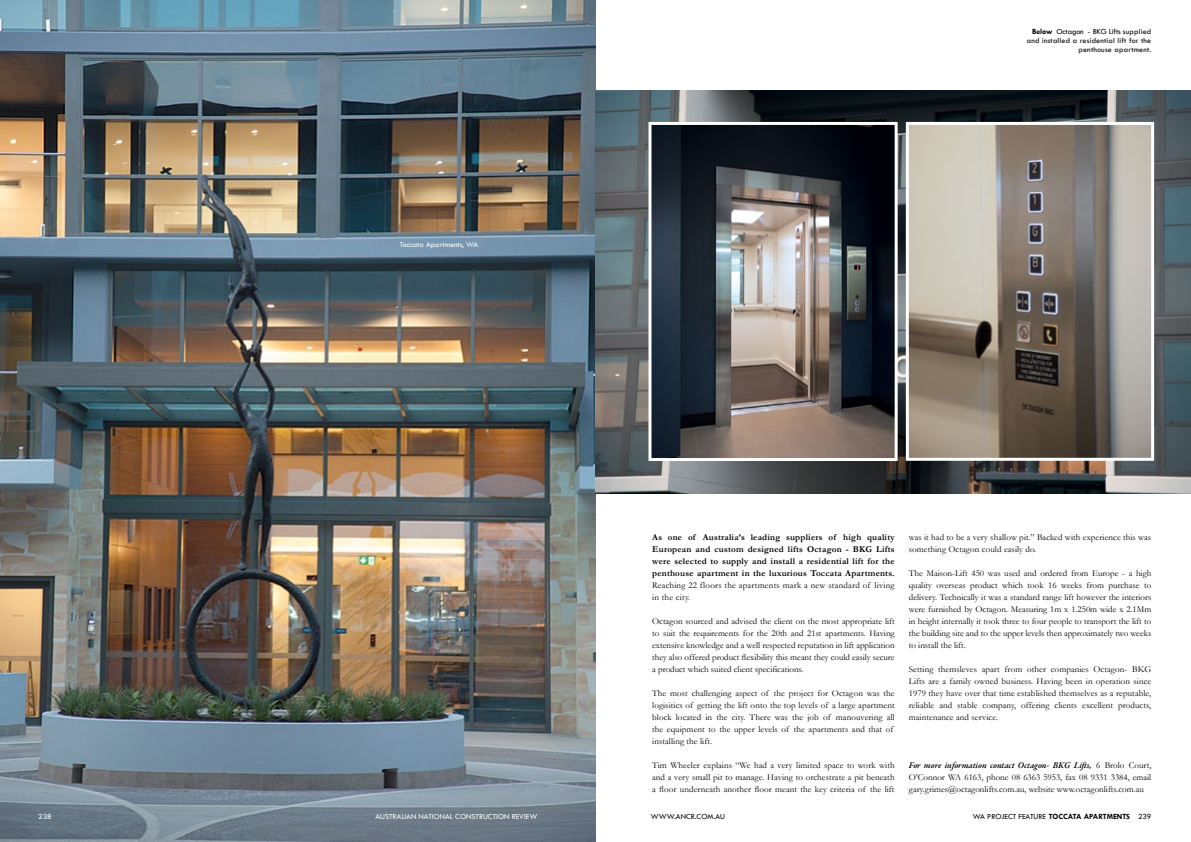
<style>
.page{position:relative;width:1191px;height:842px;background:#fff}
.page>*{position:absolute;margin:0;border:0;box-sizing:border-box;transform-origin:0 0}
.t1{font:9px/12px "Garamond";letter-spacing:.01em;color:#000}
.t2{font:700 9px/12px "Garamond";letter-spacing:.025em;color:#000;text-align:justify}
.t3{font:italic 600 9px "Garamond Premr Pro";color:#000}
.t4{font:8px/9px "Tw Cen";letter-spacing:.025em;color:#000;text-align:right}
.t5{font:8px "Tw Cen";color:#fff}
.t6{font:8px "Tw Cen";color:#000}
.s1{font-weight:700}
.s2{font-family:"Garamond";font-weight:400;font-style:normal}
</style>
<div class="page">
<img style="left:0;top:0;width:595px;height:842px">
<img style="left:595px;top:91px;width:596px;height:402px">
<svg style="left:904px;top:120px;width:251px;height:342px;background:#948c83"></svg>
<svg style="left:647px;top:120px;width:252px;height:342px;background:#575759"></svg>
<p class="t5" style="left:400px;top:240px;width:80px">Toccata Apartments, WA</p>
<p class="t4" style="left:1026px;top:27px;width:126px"><span class="s1">BELOW</span> Octagon - BKG Lifts supplied and installed a residential lift for the penthouse apartment.</p>
<p class="t5" style="left:38px;top:811px;width:15px">238</p>
<p class="t5" style="left:375px;top:811px;width:163px">AUSTRALIAN NATIONAL CONSTRUCTION REVIEW</p>
<p class="t2" style="left:652px;top:531px;width:244px">As one of Australia’s leading suppliers of high quality European and custom designed lifts Octagon - BKG Lifts were selected to supply and install a residential lift for the penthouse apartment in the luxurious Toccata Apartments.</p>
<p class="t1" style="left:652px;top:579px;width:244px">Reaching 22 floors the apartments mark a new standard of living in the city.</p>
<p class="t1" style="left:652px;top:615px;width:244px;text-align:justify">Octagon sourced and advised the client on the most appropriate lift to suit the requirements for the 20th and 21st apartments. Having extensive knowledge and a well respected reputation in lift application they also offered product flexibility this meant they could easily secure a product which suited client specifications.</p>
<p class="t1" style="left:652px;top:687px;width:244px">The most challenging aspect of the project for Octagon was the logisitics of getting the lift onto the top levels of a large apartment block located in the city. There was the job of manouvering all the equipment to the upper levels of the apartments and that of installing the lift.</p>
<p class="t1" style="left:652px;top:759px;width:244px;text-align:justify">Tim Wheeler explains “We had a very limited space to work with and a very small pit to manage. Having to orchestrate a pit beneath a floor underneath another floor meant the key criteria of the lift</p>
<p class="t1" style="left:909px;top:531px;width:244px">was it had to be a very shallow pit.” Backed with experience this was something Octagon could easily do.</p>
<p class="t1" style="left:909px;top:567px;width:244px;text-align:justify">The Maison-Lift 450 was used and ordered from Europe - a high quality overseas product which took 16 weeks from purchase to delivery. Technically it was a standard range lift however the interiors were furnished by Octagon. Measuring 1m x 1.250m wide x 2.1Mm in height internally it took three to four people to transport the lift to the building site and to the upper levels then approximately two weeks to install the lift.</p>
<p class="t1" style="left:909px;top:663px;width:244px;text-align:justify">Setting themsleves apart from other companies Octagon- BKG Lifts are a family owned business. Having been in operation since 1979 they have over that time established themselves as a reputable, reliable and stable company, offering clients excellent products, maintenance and service.</p>
<p class="t3" style="left:909px;top:760px;width:244px">For more information contact Octagon- BKG Lifts, <span class="s2">6 Brolo Court,</span></p>
<p class="t1" style="left:909px;top:771px;width:244px">O’Connor WA 6163, phone 08 6363 5953, fax 08 9331 3384, email gary.grimes@octagonlifts.com.au, website www.octagonlifts.com.au</p>
<p class="t6" style="left:651px;top:811px;width:76px">WWW.ANCR.COM.AU</p>
<p class="t6" style="left:972px;top:811px;width:180px">WA PROJECT FEATURE <span class="s1">TOCCATA APARTMENTS</span> 239</p>
</div>
